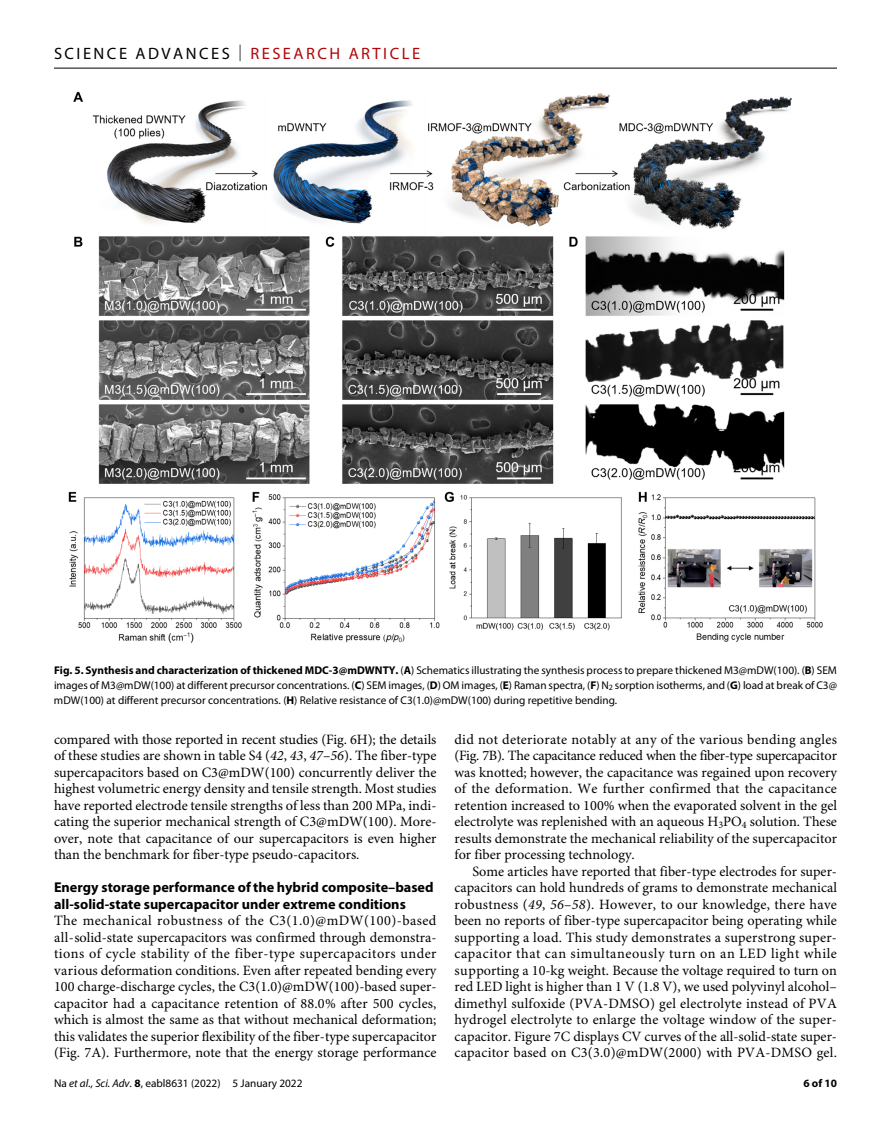
<style>
.page{position:relative;width:891px;height:1134px;background:#fff}
.page>*{position:absolute;margin:0;border:0;box-sizing:border-box;transform-origin:0 0}
.t1{font:16.5px "Myriad Pro";letter-spacing:.15em;color:#000}
.t2{font:14.25px/16.5px "Minion Pro";color:#000;text-align:justify}
.t3{font:700 14.25px/16.5px "Myriad Pro";color:#000}
.t4{font:11.25px/15px "Myriad Pro";color:#000;text-align:justify}
.t5{font:700 11.25px "Myriad Pro";color:#000}
.s1{font-weight:300}
.s2{color:#b10508}
.s3{font-weight:700}
.s4{font-style:italic}
</style>
<div class="page">
<hr style="left:54px;top:68px;width:783px;height:1px;background:#000">
<img style="left:68px;top:91px;width:755px;height:552px">
<p class="t1" style="left:54px;top:40px;width:368px">SCIENCE ADVANCES <span class="s1">|</span> <span class="s2">RESEARCH ARTICLE</span></p>
<p class="t4" style="left:54px;top:663px;width:785px"><span class="s3">Fig. 5. Synthesis and characterization of thickened MDC-3@mDWNTY.</span> (<span class="s3">A</span>) Schematics illustrating the synthesis process to prepare thickened M3@mDW(100). (<span class="s3">B</span>) SEM images of M3@mDW(100) at different precursor concentrations. (<span class="s3">C</span>) SEM images, (<span class="s3">D</span>) OM images, (<span class="s3">E</span>) Raman spectra, (<span class="s3">F</span>) N<sub>2</sub> sorption isotherms, and (<span class="s3">G</span>) load at break of C3@ mDW(100) at different precursor concentrations. (<span class="s3">H</span>) Relative resistance of C3(1.0)@mDW(100) during repetitive bending.</p>
<p class="t2" style="left:54px;top:732px;width:384px">compared with those reported in recent studies (Fig. 6H); the details of these studies are shown in table S4 (<span class="s4">42</span>, <span class="s4">43</span>, <span class="s4">47</span>–<span class="s4">56</span>). The fiber-type supercapacitors based on C3@mDW(100) concurrently deliver the highest volumetric energy density and tensile strength. Most studies have reported electrode tensile strengths of less than 200 MPa, indi&shy;cating the superior mechanical strength of C3@mDW(100). More&shy;over, note that capacitance of our supercapacitors is even higher than the benchmark for fiber-type pseudo-capacitors.</p>
<p class="t3" style="left:54px;top:878px;width:381px">Energy storage performance of the hybrid composite–based all-solid-state supercapacitor under extreme conditions</p>
<p class="t2" style="left:54px;top:914px;width:384px">The mechanical robustness of the C3(1.0)@mDW(100)-based all-solid-state supercapacitors was confirmed through demonstra&shy;tions of cycle stability of the fiber-type supercapacitors under various deformation conditions. Even after repeated bending every 100 charge-discharge cycles, the C3(1.0)@mDW(100)-based super&shy;capacitor had a capacitance retention of 88.0% after 500 cycles, which is almost the same as that without mechanical deformation; this validates the superior flexibility of the fiber-type supercapacitor (Fig. 7A). Furthermore, note that the energy storage performance</p>
<p class="t4" style="left:54px;top:1076px;width:250px">Na <span class="s4">et al</span>., <span class="s4">Sci. Adv.</span> <span class="s3">8</span>, eabl8631 (2022) 5 January 2022</p>
<p class="t2" style="left:454px;top:732px;width:384px">did not deteriorate notably at any of the various bending angles (Fig. 7B). The capacitance reduced when the fiber-type supercapacitor was knotted; however, the capacitance was regained upon recovery of the deformation. We further confirmed that the capacitance retention increased to 100% when the evaporated solvent in the gel electrolyte was replenished with an aqueous H<sub>3</sub>PO<sub>4</sub> solution. These results demonstrate the mechanical reliability of the supercapacitor for fiber processing technology.</p>
<p class="t2" style="left:454px;top:864px;width:384px;text-indent:18px">Some articles have reported that fiber-type electrodes for super&shy;capacitors can hold hundreds of grams to demonstrate mechanical robustness (<span class="s4">49</span>, <span class="s4">56</span>–<span class="s4">58</span>). However, to our knowledge, there have been no reports of fiber-type supercapacitor being operating while supporting a load. This study demonstrates a superstrong super&shy;capacitor that can simultaneously turn on an LED light while supporting a 10-kg weight. Because the voltage required to turn on red LED light is higher than 1 V (1.8 V), we used polyvinyl alcohol– dimethyl sulfoxide (PVA-DMSO) gel electrolyte instead of PVA hydrogel electrolyte to enlarge the voltage window of the super&shy;capacitor. Figure 7C displays CV curves of the all-solid-state super&shy;capacitor based on C3(3.0)@mDW(2000) with PVA-DMSO gel.</p>
<p class="t5" style="left:803px;top:1074px;width:35px">6 of 10</p>
</div>
